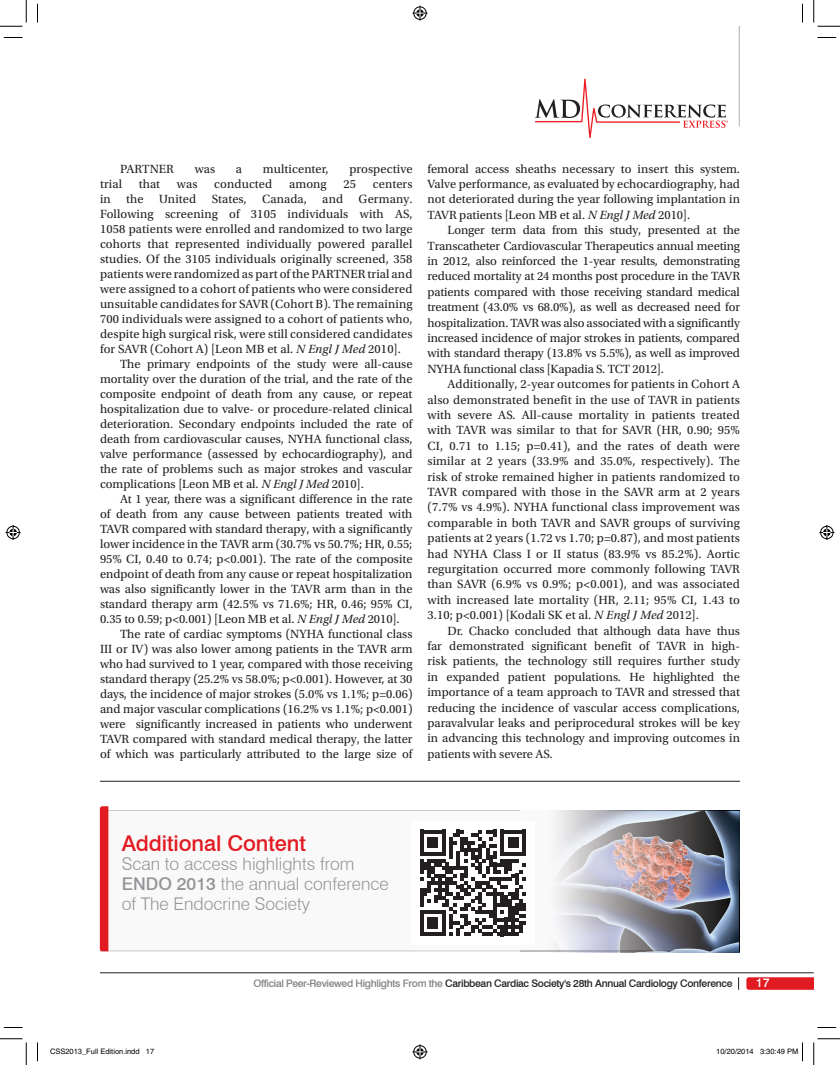
<style>
.page{position:relative;width:840px;height:1065px;background:#fff}
.page>*{position:absolute;margin:0;border:0;box-sizing:border-box;transform-origin:0 0}
.t1{font:500 21.75px "Swiss 721 BT";letter-spacing:-.005em;color:#e21a21}
.t2{font:300 17.5px/20px "Swiss 721 BT";color:#939598}
.t3{font:12.5px/15.4px "Utopia Std";color:#231f20;text-align:justify}
.t4{font:500 12.5px "Swiss 721 BT";color:#fff}
.t5{font:500 10.25px "Swiss 721 BT";letter-spacing:-.03em;color:#231f20}
.t6{font:7.5px "Helvetica";color:#000}
.s1{font-style:italic}
.s2{font-weight:500}
.s3{color:#808285}
</style>
<div class="page">
<svg style="left:535px;top:79px;width:193px;height:59px"></svg>
<hr style="left:739px;top:26px;width:1px;height:100px;background:#bcbdc0">
<hr style="left:100px;top:781px;width:640px;height:1px;background:#231f20">
<svg style="left:108px;top:810px;width:632px;height:141px"></svg>
<img style="left:739px;top:811px;width:1px;height:70px">
<img style="left:739px;top:881px;width:1px;height:70px">
<img style="left:521px;top:812px;width:218px;height:139px">
<img style="left:520px;top:811px;width:88px;height:35px">
<img style="left:608px;top:811px;width:88px;height:1px">
<img style="left:695px;top:811px;width:44px;height:1px">
<svg style="left:100px;top:806px;width:8px;height:145px"></svg>
<div style="left:411px;top:821px;width:124px;height:124px;background:#fff"></div>
<svg style="left:420px;top:830px;width:106px;height:106px"></svg>
<svg style="left:746px;top:977px;width:68px;height:13px"></svg>
<hr style="left:100px;top:972px;width:714px;height:1px;background:#231f20">
<svg style="left:738px;top:977px;width:1px;height:13px"></svg>
<svg style="left:4px;top:37px;width:18px;height:1px"></svg>
<svg style="left:818px;top:37px;width:18px;height:1px"></svg>
<svg style="left:4px;top:1027px;width:18px;height:1px"></svg>
<svg style="left:818px;top:1027px;width:18px;height:1px"></svg>
<svg style="left:37px;top:4px;width:1px;height:18px"></svg>
<svg style="left:37px;top:1042px;width:1px;height:19px"></svg>
<svg style="left:802px;top:4px;width:1px;height:18px"></svg>
<svg style="left:0;top:0;width:27px;height:27px"></svg>
<svg style="left:0;top:1039px;width:27px;height:26px"></svg>
<svg style="left:814px;top:0;width:26px;height:27px"></svg>
<svg style="left:814px;top:1039px;width:26px;height:26px"></svg>
<svg style="left:412px;top:6px;width:16px;height:15px"></svg>
<svg style="left:412px;top:1044px;width:16px;height:15px"></svg>
<svg style="left:6px;top:525px;width:15px;height:15px"></svg>
<svg style="left:819px;top:525px;width:15px;height:15px"></svg>
<svg style="left:802px;top:1042px;width:1px;height:19px"></svg>
<p class="t3" style="left:120px;top:161px;width:56px">PARTNER</p>
<p class="t3" style="left:195px;top:161px;width:22px">was</p>
<p class="t3" style="left:236px;top:161px;width:8px">a</p>
<p class="t3" style="left:263px;top:161px;width:67px">multicenter,</p>
<p class="t3" style="left:349px;top:161px;width:65px">prospective</p>
<p class="t3" style="left:100px;top:176px;width:24px">trial</p>
<p class="t3" style="left:139px;top:176px;width:23px">that</p>
<p class="t3" style="left:177px;top:176px;width:22px">was</p>
<p class="t3" style="left:214px;top:176px;width:60px">conducted</p>
<p class="t3" style="left:289px;top:176px;width:39px">among</p>
<p class="t3" style="left:344px;top:176px;width:14px">25</p>
<p class="t3" style="left:373px;top:176px;width:41px">centers</p>
<p class="t3" style="left:100px;top:191px;width:314px">in the United States, Canada, and Germany.</p>
<p class="t3" style="left:100px;top:206px;width:314px">Following screening of 3105 individuals with AS,</p>
<p class="t3" style="left:100px;top:221px;width:314px">1058 patients were enrolled and randomized to two large</p>
<p class="t3" style="left:100px;top:236px;width:314px">cohorts that represented individually powered parallel</p>
<p class="t3" style="left:100px;top:251px;width:314px">studies. Of the 3105 individuals originally screened, 358</p>
<p class="t3" style="left:100px;top:266px;width:314px">patients were randomized as part of the PARTNER trial and</p>
<p class="t3" style="left:100px;top:281px;width:314px">were assigned to a cohort of patients who were considered</p>
<p class="t3" style="left:100px;top:296px;width:314px">unsuitable candidates for SAVR (Cohort B). The remaining</p>
<p class="t3" style="left:100px;top:311px;width:314px">700 individuals were assigned to a cohort of patients who,</p>
<p class="t3" style="left:100px;top:326px;width:314px">despite high surgical risk, were still considered candidates</p>
<p class="t3" style="left:100px;top:341px;width:302px">for SAVR (Cohort A) [Leon MB et al. <span class="s1">N Engl J Med</span> 2010].</p>
<p class="t3" style="left:120px;top:356px;width:294px">The primary endpoints of the study were all-cause</p>
<p class="t3" style="left:100px;top:371px;width:314px">mortality over the duration of the trial, and the rate of the</p>
<p class="t3" style="left:100px;top:386px;width:314px">composite endpoint of death from any cause, or repeat</p>
<p class="t3" style="left:100px;top:401px;width:314px">hospitalization due to valve- or procedure-related clinical</p>
<p class="t3" style="left:100px;top:416px;width:314px">deterioration. Secondary endpoints included the rate of</p>
<p class="t3" style="left:100px;top:431px;width:314px">death from cardiovascular causes, NYHA functional class,</p>
<p class="t3" style="left:100px;top:446px;width:314px">valve performance (assessed by echocardiography), and</p>
<p class="t3" style="left:100px;top:461px;width:314px">the rate of problems such as major strokes and vascular</p>
<p class="t3" style="left:100px;top:476px;width:265px">complications [Leon MB et al. <span class="s1">N Engl J Med</span> 2010].</p>
<p class="t3" style="left:120px;top:491px;width:294px">At 1 year, there was a significant difference in the rate</p>
<p class="t3" style="left:100px;top:506px;width:314px">of death from any cause between patients treated with</p>
<p class="t3" style="left:100px;top:521px;width:314px">TAVR compared with standard therapy, with a significantly</p>
<p class="t3" style="left:100px;top:536px;width:314px">lower incidence in the TAVR arm (30.7% vs 50.7%; HR, 0.55;</p>
<p class="t3" style="left:100px;top:551px;width:314px">95% CI, 0.40 to 0.74; p&lt;0.001). The rate of the composite</p>
<p class="t3" style="left:100px;top:566px;width:314px">endpoint of death from any cause or repeat hospitalization</p>
<p class="t3" style="left:100px;top:581px;width:314px">was also significantly lower in the TAVR arm than in the</p>
<p class="t3" style="left:100px;top:596px;width:314px">standard therapy arm (42.5% vs 71.6%; HR, 0.46; 95% CI,</p>
<p class="t3" style="left:100px;top:611px;width:301px">0.35 to 0.59; p&lt;0.001) [Leon MB et al. <span class="s1">N Engl J Med</span> 2010].</p>
<p class="t3" style="left:120px;top:626px;width:294px">The rate of cardiac symptoms (NYHA functional class</p>
<p class="t3" style="left:100px;top:641px;width:314px">III or IV) was also lower among patients in the TAVR arm</p>
<p class="t3" style="left:100px;top:656px;width:314px">who had survived to 1 year, compared with those receiving</p>
<p class="t3" style="left:100px;top:671px;width:314px">standard therapy (25.2% vs 58.0%; p&lt;0.001). However, at 30</p>
<p class="t3" style="left:100px;top:686px;width:314px">days, the incidence of major strokes (5.0% vs 1.1%; p=0.06)</p>
<p class="t3" style="left:100px;top:701px;width:314px">and major vascular complications (16.2% vs 1.1%; p&lt;0.001)</p>
<p class="t3" style="left:100px;top:716px;width:314px">were significantly increased in patients who underwent</p>
<p class="t3" style="left:100px;top:731px;width:314px">TAVR compared with standard medical therapy, the latter</p>
<p class="t3" style="left:100px;top:746px;width:314px">of which was particularly attributed to the large size of</p>
<p class="t3" style="left:428px;top:161px;width:314px">femoral access sheaths necessary to insert this system.<br>Valve performance, as evaluated by echocardiography, had not deteriorated during the year following implantation in TAVR patients [Leon MB et al. <span class="s1">N Engl J Med</span> 2010].</p>
<p class="t3" style="left:428px;top:223px;width:314px;text-indent:20px">Longer term data from this study, presented at the Transcatheter Cardiovascular Therapeutics annual meeting in 2012, also reinforced the 1-year results, demonstrating reduced mortality at 24 months post procedure in the TAVR patients compared with those receiving standard medical treatment (43.0% vs 68.0%), as well as decreased need for hospitalization. TAVR was also associated with a significantly increased incidence of major strokes in patients, compared with standard therapy (13.8% vs 5.5%), as well as improved NYHA functional class [Kapadia S. TCT 2012].</p>
<p class="t3" style="left:428px;top:377px;width:314px;text-indent:20px">Additionally, 2-year outcomes for patients in Cohort A also demonstrated benefit in the use of TAVR in patients with severe AS. All-cause mortality in patients treated with TAVR was similar to that for SAVR (HR, 0.90; 95% CI, 0.71 to 1.15; p=0.41), and the rates of death were similar at 2 years (33.9% and 35.0%, respectively). The risk of stroke remained higher in patients randomized to TAVR compared with those in the SAVR arm at 2 years (7.7% vs 4.9%). NYHA functional class improvement was comparable in both TAVR and SAVR groups of surviving patients at 2 years (1.72 vs 1.70; p=0.87), and most patients had NYHA Class I or II status (83.9% vs 85.2%). Aortic regurgitation occurred more commonly following TAVR than SAVR (6.9% vs 0.9%; p&lt;0.001), and was associated with increased late mortality (HR, 2.11; 95% CI, 1.43 to 3.10; p&lt;0.001) [Kodali SK et al. <span class="s1">N Engl J Med</span> 2012].</p>
<p class="t3" style="left:428px;top:623px;width:314px;text-indent:20px">Dr. Chacko concluded that although data have thus far demonstrated significant benefit of TAVR in high&shy;risk patients, the technology still requires further study in expanded patient populations. He highlighted the importance of a team approach to TAVR and stressed that reducing the incidence of vascular access complications, paravalvular leaks and periprocedural strokes will be key in advancing this technology and improving outcomes in patients with severe AS.</p>
<h1 class="t1" style="left:122px;top:830px;width:186px">Additional Content</h1>
<h2 class="t2" style="left:122px;top:854px;width:268px">Scan to access highlights from<br><span class="s2">ENDO 2013</span> the annual conference of The Endocrine Society</h2>
<p class="t5" style="left:253px;top:977px;width:481px"><span class="s3">Official Peer-Reviewed Highlights From the</span> Caribbean Cardiac Society's 28th Annual Cardiology Conference</p>
<p class="t4" style="left:756px;top:975px;width:15px">17</p>
<p class="t6" style="left:50px;top:1047px;width:106px">CSS2013_Full Edition.indd 17</p>
<p class="t6" style="left:716px;top:1047px;width:84px">10/20/2014 3:30:49 PM</p>
</div>
